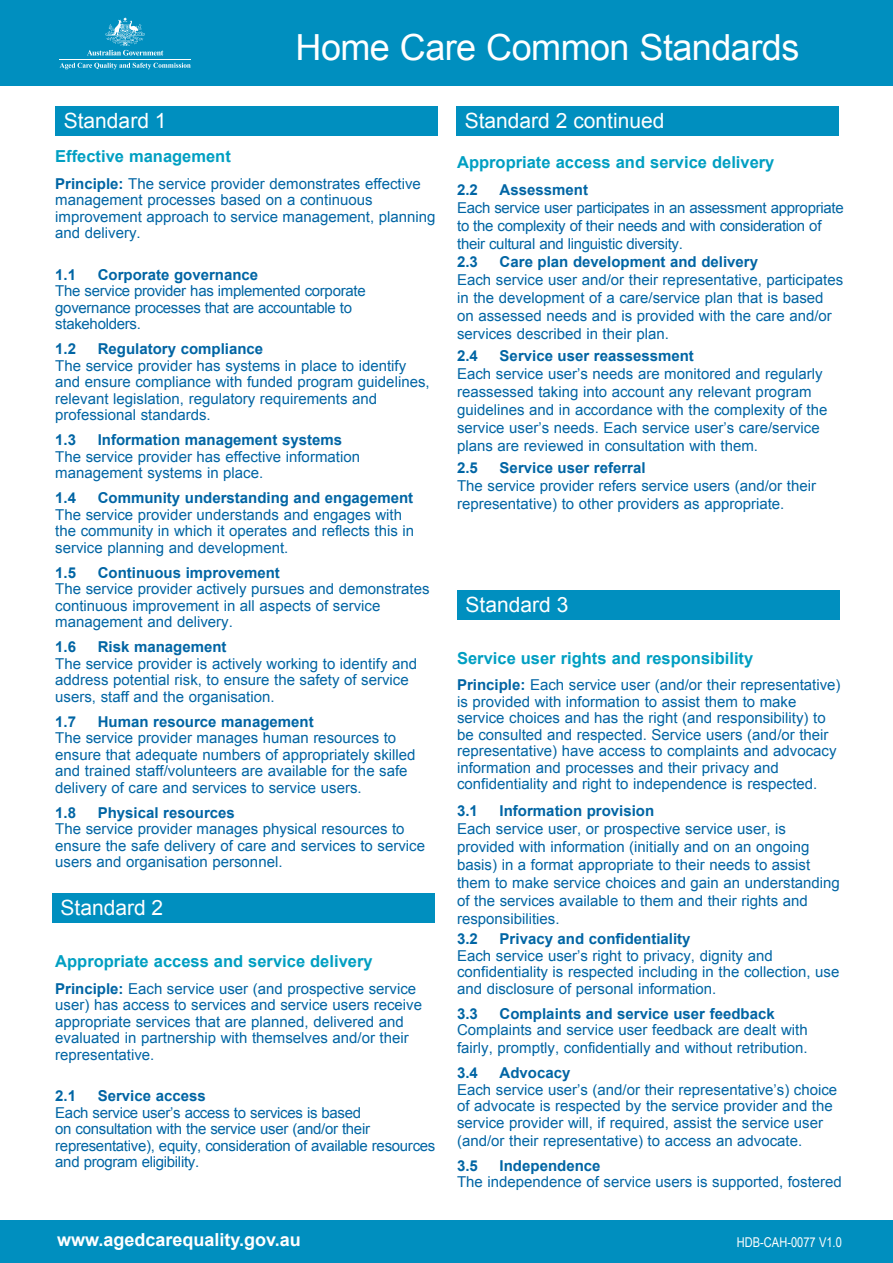
<style>
.page{position:relative;width:893px;height:1263px;background:#fff}
.page>*{position:absolute;margin:0;border:0;box-sizing:border-box;transform-origin:0 0}
.t1{font:36px "Arial";letter-spacing:-.015em;color:#fff}
.t2{font:21px "Arial";color:#fff}
.t3{font:700 18px "Arial";color:#fff}
.t4{font:700 16.5px "Arial";color:#009fc2}
.t5{font:15px/16.5px "Arial";color:#0065a4}
.t6{font:700 15px "Arial";color:#0065a4}
.t7{font:15px/16.5px "Arial";letter-spacing:-.02em;color:#0065a4}
.t8{font:13.5px "Arial Narrow";color:#fff}
.s1{font-weight:700}
</style>
<div class="page">
<div style="left:0;top:1220px;width:893px;height:43px;background:#008fbf"></div>
<div style="left:55px;top:106px;width:383px;height:30px;background:#008fbf"></div>
<div style="left:0;top:0;width:893px;height:85px;background:#008fbf"></div>
<div style="left:456px;top:106px;width:383px;height:30px;background:#008fbf"></div>
<div style="left:52px;top:893px;width:383px;height:30px;background:#008fbf"></div>
<div style="left:457px;top:590px;width:383px;height:30px;background:#008fbf"></div>
<svg style="left:87px;top:17px;width:76px;height:39px"></svg>
<hr style="left:60px;top:59px;width:131px;height:1px;background:#fff">
<svg style="left:60px;top:63px;width:131px;height:6px"></svg>
<h2 class="t2" style="left:64px;top:107px;width:104px">Standard 1</h2>
<h1 class="t1" style="left:296px;top:24px;width:505px">Home Care Common Standards</h1>
<h2 class="t2" style="left:465px;top:107px;width:201px">Standard 2 continued</h2>
<p class="t4" style="left:55px;top:145px;width:177px">Effective management</p>
<p class="t5" style="left:55px;top:175px;width:382px"><span class="s1">Principle:</span> The service provider demonstrates effective management processes based on a continuous improvement approach to service management, planning and delivery.</p>
<p class="t6" style="left:55px;top:264px;width:22px">1.1</p>
<p class="t6" style="left:98px;top:264px;width:162px">Corporate governance</p>
<p class="t7" style="left:55px;top:283px;width:312px">The service provider has implemented corporate governance processes that are accountable to stakeholders.</p>
<p class="t6" style="left:55px;top:339px;width:22px">1.2</p>
<p class="t6" style="left:98px;top:339px;width:167px">Regulatory compliance</p>
<p class="t5" style="left:55px;top:357px;width:376px">The service provider has systems in place to identify and ensure compliance with funded program guidelines, relevant legislation, regulatory requirements and professional standards.</p>
<p class="t6" style="left:55px;top:430px;width:22px">1.3</p>
<p class="t6" style="left:98px;top:430px;width:246px">Information management systems</p>
<p class="t5" style="left:55px;top:448px;width:306px">The service provider has effective information management systems in place.</p>
<p class="t6" style="left:55px;top:488px;width:22px">1.4</p>
<p class="t6" style="left:98px;top:488px;width:317px">Community understanding and engagement</p>
<p class="t5" style="left:55px;top:506px;width:360px">The service provider understands and engages with the community in which it operates and reflects this in service planning and development.</p>
<p class="t6" style="left:55px;top:563px;width:22px">1.5</p>
<p class="t6" style="left:98px;top:563px;width:184px">Continuous improvement</p>
<p class="t5" style="left:55px;top:581px;width:376px">The service provider actively pursues and demonstrates continuous improvement in all aspects of service management and delivery.</p>
<p class="t6" style="left:55px;top:637px;width:22px">1.6</p>
<p class="t6" style="left:98px;top:637px;width:130px">Risk management</p>
<p class="t5" style="left:55px;top:655px;width:363px">The service provider is actively working to identify and address potential risk, to ensure the safety of service users, staff and the organisation.</p>
<p class="t6" style="left:55px;top:712px;width:22px">1.7</p>
<p class="t6" style="left:98px;top:712px;width:217px">Human resource management</p>
<p class="t5" style="left:55px;top:730px;width:362px">The service provider manages human resources to ensure that adequate numbers of appropriately skilled and trained staff/volunteers are available for the safe delivery of care and services to service users.</p>
<p class="t6" style="left:55px;top:803px;width:22px">1.8</p>
<p class="t6" style="left:98px;top:803px;width:139px">Physical resources</p>
<p class="t5" style="left:55px;top:821px;width:371px">The service provider manages physical resources to ensure the safe delivery of care and services to service users and organisation personnel.</p>
<h2 class="t2" style="left:61px;top:894px;width:104px">Standard 2</h2>
<p class="t4" style="left:55px;top:950px;width:319px">Appropriate access and service delivery</p>
<p class="t5" style="left:55px;top:980px;width:368px"><span class="s1">Principle:</span> Each service user (and prospective service user) has access to services and service users receive appropriate services that are planned, delivered and evaluated in partnership with themselves and/or their representative.</p>
<p class="t6" style="left:55px;top:1086px;width:22px">2.1</p>
<p class="t6" style="left:98px;top:1086px;width:109px">Service access</p>
<p class="t7" style="left:55px;top:1104px;width:382px">Each service user’s access to services is based<br>on consultation with the service user (and/or their representative), equity, consideration of available resources and program eligibility.</p>
<p class="t4" style="left:457px;top:151px;width:319px">Appropriate access and service delivery</p>
<p class="t6" style="left:457px;top:180px;width:22px">2.2</p>
<p class="t6" style="left:500px;top:180px;width:90px">Assessment</p>
<p class="t7" style="left:457px;top:199px;width:388px;line-height:18px">Each service user participates in an assessment appropriate to the complexity of their needs and with consideration of their cultural and linguistic diversity.</p>
<p class="t6" style="left:457px;top:252px;width:22px">2.3</p>
<p class="t6" style="left:500px;top:252px;width:260px">Care plan development and delivery</p>
<p class="t5" style="left:457px;top:271px;width:388px;line-height:18px">Each service user and/or their representative, participates in the development of a care/service plan that is based on assessed needs and is provided with the care and/or services described in their plan.</p>
<p class="t6" style="left:457px;top:346px;width:22px">2.4</p>
<p class="t6" style="left:500px;top:346px;width:196px">Service user reassessment</p>
<p class="t5" style="left:457px;top:365px;width:372px;line-height:18px">Each service user’s needs are monitored and regularly reassessed taking into account any relevant program guidelines and in accordance with the complexity of the service user’s needs. Each service user’s care/service plans are reviewed in consultation with them.</p>
<p class="t6" style="left:457px;top:458px;width:22px">2.5</p>
<p class="t6" style="left:500px;top:458px;width:147px">Service user referral</p>
<p class="t5" style="left:457px;top:477px;width:360px;line-height:18px">The service provider refers service users (and/or their representative) to other providers as appropriate.</p>
<h2 class="t2" style="left:466px;top:591px;width:104px">Standard 3</h2>
<p class="t4" style="left:457px;top:647px;width:298px">Service user rights and responsibility</p>
<p class="t5" style="left:457px;top:677px;width:385px"><span class="s1">Principle:</span> Each service user (and/or their representative) is provided with information to assist them to make service choices and has the right (and responsibility) to be consulted and respected. Service users (and/or their representative) have access to complaints and advocacy information and processes and their privacy and confidentiality and right to independence is respected.</p>
<p class="t6" style="left:457px;top:800px;width:22px">3.1</p>
<p class="t6" style="left:500px;top:800px;width:156px">Information provision</p>
<p class="t5" style="left:457px;top:819px;width:384px;line-height:18px">Each service user, or prospective service user, is provided with information (initially and on an ongoing basis) in a format appropriate to their needs to assist them to make service choices and gain an understanding of the services available to them and their rights and responsibilities.</p>
<p class="t6" style="left:457px;top:929px;width:22px">3.2</p>
<p class="t6" style="left:500px;top:929px;width:192px">Privacy and confidentiality</p>
<p class="t5" style="left:457px;top:947px;width:384px">Each service user’s right to privacy, dignity and confidentiality is respected including in the collection, use and disclosure of personal information.</p>
<p class="t6" style="left:457px;top:1004px;width:22px">3.3</p>
<p class="t6" style="left:500px;top:1004px;width:277px">Complaints and service user feedback</p>
<p class="t5" style="left:457px;top:1021px;width:352px;line-height:18px">Complaints and service user feedback are dealt with fairly, promptly, confidentially and without retribution.</p>
<p class="t6" style="left:457px;top:1063px;width:22px">3.4</p>
<p class="t6" style="left:500px;top:1063px;width:72px">Advocacy</p>
<p class="t5" style="left:457px;top:1081px;width:382px">Each service user’s (and/or their representative’s) choice of advocate is respected by the service provider and the service provider will, if required, assist the service user</p>
<p class="t5" style="left:457px;top:1132px;width:347px">(and/or their representative) to access an advocate.</p>
<p class="t6" style="left:457px;top:1156px;width:22px">3.5</p>
<p class="t6" style="left:500px;top:1156px;width:102px">Independence</p>
<p class="t5" style="left:457px;top:1174px;width:386px">The independence of service users is supported, fostered</p>
<p class="t3" style="left:57px;top:1228px;width:245px">www.agedcarequality.gov.au</p>
<p class="t8" style="left:737px;top:1232px;width:106px">HDB-CAH-0077 V1.0</p>
</div>
